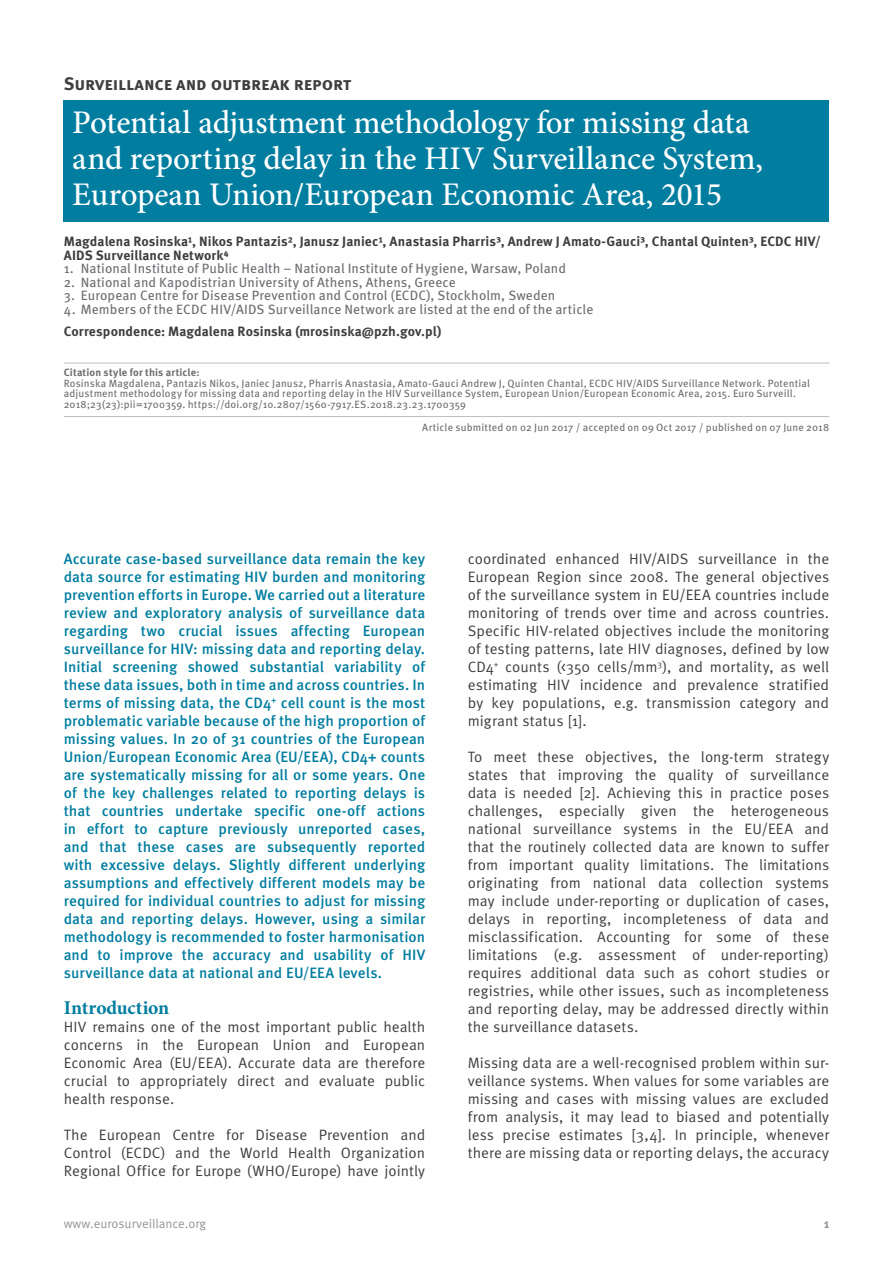
<style>
.page{position:relative;width:893px;height:1263px;background:#fff}
.page>*{position:absolute;margin:0;border:0;box-sizing:border-box;transform-origin:0 0}
.t1{font:500 33px/36px "Minion Pro";letter-spacing:-.01em;color:#fff}
.t2{font:700 19.5px "Minion Pro";letter-spacing:-.005em;color:#007d9f}
.t3{font:700 18px "Meta Pro";color:#3e3e3f}
.t4{font:15px/18px "Meta Pro";color:#3e3e3f;text-align:justify}
.t5{font:500 15px/18px "Meta Pro";letter-spacing:.005em;color:#007d9f;text-align:justify}
.t6{font:13.5px "Meta Pro";letter-spacing:.01em;color:#6c6d70}
.t7{font:700 13.5px/13.5px "Meta Pro";letter-spacing:.005em;color:#3e3e3f}
.t8{font:12.75px "Meta Pro";color:#939598}
.t9{font:700 12.75px "Meta Pro";color:#939598}
.t10{font:10.5px/10.5px "Meta Pro";letter-spacing:.015em;color:#6c6d70}
.t11{font:700 10.5px "Meta Pro";letter-spacing:.015em;color:#6c6d70}
</style>
<div class="page">
<hr style="left:64px;top:363px;width:765px;height:1px;background:#bcbdc0">
<hr style="left:64px;top:416px;width:765px;height:1px;background:#bcbdc0">
<div style="left:64px;top:100px;width:765px;height:122px;background:#007d9f"></div>
<p class="t3" style="left:64px;top:72px;width:289px">Surveillance and outbreak report</p>
<h1 class="t1" style="left:72px;top:104px;width:692px">Potential adjustment methodology for missing data and reporting delay in the HIV Surveillance System,<br>European Union/European Economic Area, 2015</h1>
<p class="t7" style="left:64px;top:235px;width:758px">Magdalena Rosinska¹, Nikos Pantazis², Janusz Janiec¹, Anastasia Pharris³, Andrew J Amato-Gauci³, Chantal Quinten³, ECDC HIV/<br>AIDS Surveillance Network⁴</p>
<p class="t6" style="left:64px;top:260px;width:504px">1. National Institute of Public Health – National Institute of Hygiene, Warsaw, Poland</p>
<p class="t6" style="left:64px;top:274px;width:393px">2. National and Kapodistrian University of Athens, Athens, Greece</p>
<p class="t6" style="left:64px;top:287px;width:493px">3. European Centre for Disease Prevention and Control (ECDC), Stockholm, Sweden</p>
<p class="t6" style="left:64px;top:301px;width:531px">4. Members of the ECDC HIV/AIDS Surveillance Network are listed at the end of the article</p>
<p class="t7" style="left:64px;top:325px;width:379px">Correspondence: Magdalena Rosinska (mrosinska@pzh.gov.pl)</p>
<p class="t11" style="left:64px;top:366px;width:137px">Citation style for this article:</p>
<p class="t10" style="left:64px;top:378px;width:748px">Rosinska Magdalena, Pantazis Nikos, Janiec Janusz, Pharris Anastasia, Amato-Gauci Andrew J, Quinten Chantal, ECDC HIV/AIDS Surveillance Network. Potential adjustment methodology for missing data and reporting delay in the HIV Surveillance System, European Union/European Economic Area, 2015. Euro Surveill.<br>2018;23(23):pii=1700359. https://doi.org/10.2807/1560-7917.ES.2018.23.23.1700359</p>
<p class="t10" style="left:422px;top:422px;width:408px">Article submitted on 02 Jun 2017 / accepted on 09 Oct 2017 / published on 07 June 2018</p>
<p class="t5" style="left:64px;top:550px;width:363px">Accurate case-based surveillance data remain the key data source for estimating HIV burden and monitoring prevention efforts in Europe. We carried out a literature review and exploratory analysis of surveillance data regarding two crucial issues affecting European surveillance for HIV: missing data and reporting delay.<br>Initial screening showed substantial variability of these data issues, both in time and across countries. In terms of missing data, the CD4<sup>+</sup> cell count is the most problematic variable because of the high proportion of missing values. In 20 of 31 countries of the European Union/European Economic Area (EU/EEA), CD4+ counts are systematically missing for all or some years. One of the key challenges related to reporting delays is that countries undertake specific one-off actions in effort to capture previously unreported cases, and that these cases are subsequently reported with excessive delays. Slightly different underlying assumptions and effectively different models may be required for individual countries to adjust for missing data and reporting delays. However, using a similar methodology is recommended to foster harmonisation and to improve the accuracy and usability of HIV surveillance data at national and EU/EEA levels.</p>
<h2 class="t2" style="left:64px;top:994px;width:107px">Introduction</h2>
<p class="t4" style="left:64px;top:1018px;width:363px">HIV remains one of the most important public health concerns in the European Union and European Economic Area (EU/EEA). Accurate data are therefore crucial to appropriately direct and evaluate public health response.</p>
<p class="t4" style="left:64px;top:1126px;width:363px">The European Centre for Disease Prevention and Control (ECDC) and the World Health Organization Regional Office for Europe (WHO/Europe) have jointly</p>
<p class="t4" style="left:468px;top:550px;width:363px">coordinated enhanced HIV/AIDS surveillance in the European Region since 2008. The general objectives of the surveillance system in EU/EEA countries include monitoring of trends over time and across countries.<br>Specific HIV-related objectives include the monitoring of testing patterns, late HIV diagnoses, defined by low CD4<sup>+</sup> counts (&lt;350 cells/mm<sup>3</sup>), and mortality, as well estimating HIV incidence and prevalence stratified by key populations, e.g. transmission category and migrant status [1].</p>
<p class="t4" style="left:468px;top:748px;width:363px">To meet these objectives, the long-term strategy states that improving the quality of surveillance data is needed [2]. Achieving this in practice poses challenges, especially given the heterogeneous national surveillance systems in the EU/EEA and that the routinely collected data are known to suffer from important quality limitations. The limitations originating from national data collection systems may include under-reporting or duplication of cases, delays in reporting, incompleteness of data and misclassification. Accounting for some of these limitations (e.g. assessment of under-reporting) requires additional data such as cohort studies or registries, while other issues, such as incompleteness and reporting delay, may be addressed directly within the surveillance datasets.</p>
<p class="t4" style="left:468px;top:1054px;width:363px">Missing data are a well-recognised problem within sur&shy;veillance systems. When values for some variables are missing and cases with missing values are excluded from analysis, it may lead to biased and potentially less precise estimates [3,4]. In principle, whenever there are missing data or reporting delays, the accuracy</p>
<p class="t8" style="left:64px;top:1215px;width:144px">www.eurosurveillance.org</p>
<p class="t9" style="left:824px;top:1215px;width:7px">1</p>
</div>
